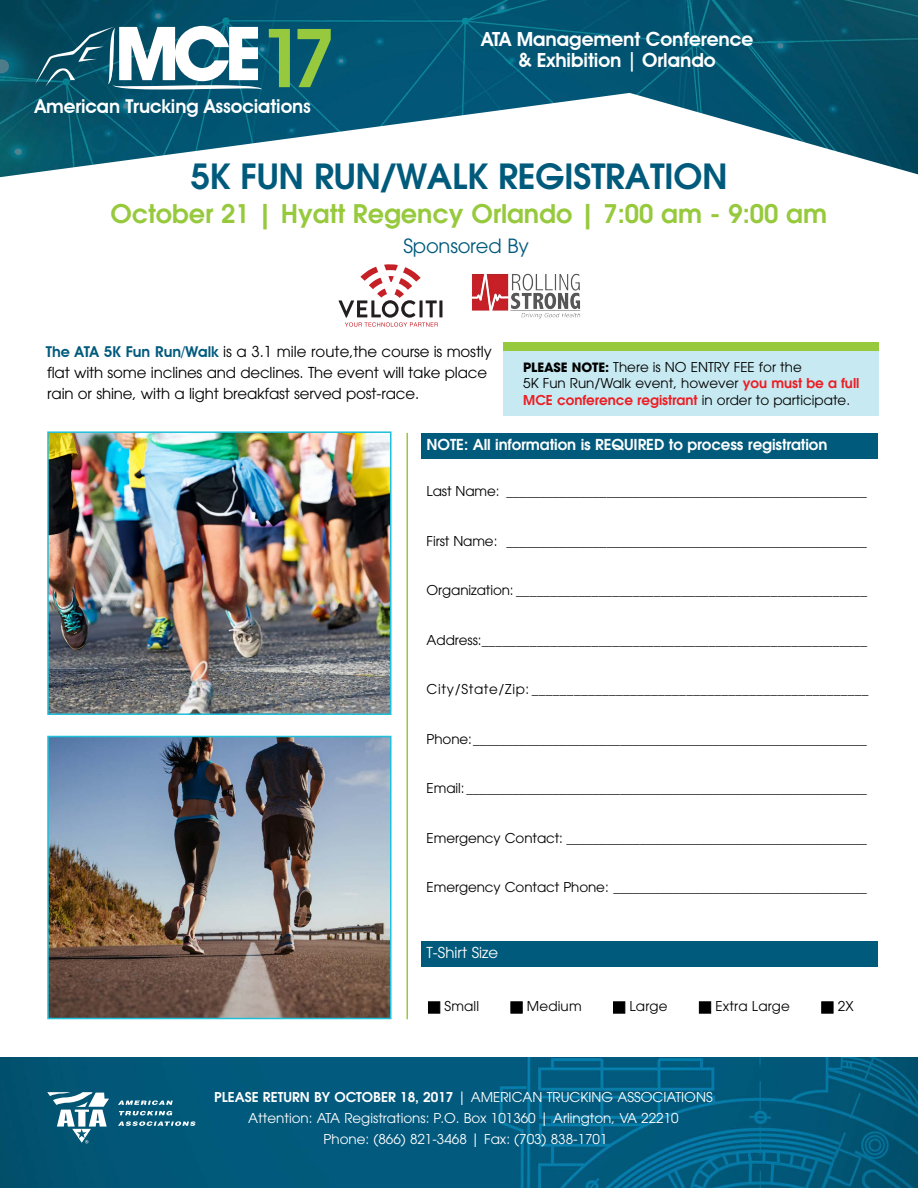
<style>
.page{position:relative;width:918px;height:1188px;background:#fff}
.page>*{position:absolute;margin:0;border:0;box-sizing:border-box;transform-origin:0 0}
.cent12{font:600 34.5px "Avant Garde";letter-spacing:-.01em;color:#005a7c}
.cent12-2{font:600 25.5px "Avant Garde";color:#97c93d}
.t1{font:600 19.5px "Avant Garde IT Cby BT";letter-spacing:-.005em;color:#fff}
.cent12-3{font:19.5px "Avant Garde";letter-spacing:-.01em;color:#005a7c}
.t2{font:600 19.2px "Avant Garde IT Cby BT";letter-spacing:-.005em;color:#fff}
.para15{font:15px/21px "Avant Garde";letter-spacing:-.01em;color:#000}
.para17{font:600 15px "Avant Garde";letter-spacing:-.005em;color:#fff}
.t3{font:15px "Avant Garde";color:#fff}
.para17-2{font:13.5px "Avant Garde";letter-spacing:-.005em;color:#000}
.table4{font:13.5px "Avant Garde";color:#fff}
.table4-2{font:13.5px/16.5px "Avant Garde";color:#000}
.para17-3{font:13.5px "Avant Garde";letter-spacing:.05em;color:#000}
.s1{font-family:"Avant Garde IT Cby BT";font-weight:600;color:#005a7c}
.s2{font-weight:700;font-size:12.75px}
.s3{font-weight:600;color:#ed1d24}
.s4{font-weight:600}
</style>
<div class="page">
<img style="left:0;top:0;width:918px;height:177px">
<svg style="left:35px;top:26px;width:228px;height:64px"></svg>
<svg style="left:269px;top:29px;width:21px;height:58px"></svg>
<svg style="left:297px;top:29px;width:34px;height:58px;background:#43885a"></svg>
<div style="left:503px;top:342px;width:375px;height:20px;background:#97c93d"></div>
<div style="left:503px;top:351px;width:375px;height:64px;background:#c7e9f1"></div>
<img style="left:0;top:1057px;width:918px;height:131px">
<svg style="left:118px;top:1121px;width:77px;height:5px"></svg>
<svg style="left:119px;top:1111px;width:53px;height:4px"></svg>
<svg style="left:118px;top:1100px;width:55px;height:5px"></svg>
<svg style="left:47px;top:1092px;width:62px;height:52px"></svg>
<svg style="left:339px;top:264px;width:99px;height:63px"></svg>
<hr style="left:439px;top:300px;width:3px;height:17px;background:#231f20">
<img style="left:472px;top:273px;width:109px;height:46px">
<img style="left:50px;top:739px;width:339px;height:277px">
<div style="left:47px;top:736px;width:345px;height:283px;border:2px solid #1fc0db"></div>
<div style="left:421px;top:433px;width:457px;height:26px;background:#005a7c"></div>
<div style="left:421px;top:941px;width:457px;height:26px;background:#005a7c"></div>
<div style="left:428px;top:1001px;width:12px;height:13px;background:#000;border:1px solid #000"></div>
<div style="left:511px;top:1001px;width:12px;height:13px;background:#000;border:1px solid #000"></div>
<div style="left:613px;top:1001px;width:12px;height:13px;background:#000;border:1px solid #000"></div>
<div style="left:699px;top:1001px;width:12px;height:13px;background:#000;border:1px solid #000"></div>
<div style="left:821px;top:1001px;width:12px;height:13px;background:#000;border:1px solid #000"></div>
<img style="left:50px;top:434px;width:339px;height:278px">
<div style="left:47px;top:431px;width:345px;height:284px;border:2px solid #1fc0db"></div>
<hr style="left:406px;top:433px;width:2px;height:586px;background:#97c93d">
<p class="t2" style="left:35px;top:95px;width:278px">American Trucking Associations</p>
<p class="t1" style="left:481px;top:27px;width:273px">ATA Management Conference</p>
<p class="t1" style="left:519px;top:48px;width:199px">&amp; Exhibition | Orlando</p>
<p class="cent12" style="left:190px;top:154px;width:539px">5K FUN RUN/WALK REGISTRATION</p>
<p class="cent12-2" style="left:110px;top:197px;width:718px">October 21 | Hyatt Regency Orlando | 7:00 am - 9:00 am</p>
<p class="cent12-3" style="left:403px;top:234px;width:127px">Sponsored By</p>
<p class="para15" style="left:46px;top:341px;width:448px"><span class="s1">The ATA 5K Fun Run/Walk</span> is a 3.1 mile route,the course is mostly flat with some inclines and declines. The event will take place rain or shine, with a light breakfast served post-race.</p>
<p class="table4-2" style="left:523px;top:359px;width:280px"><span class="s2">PLEASE NOTE:</span> There is NO ENTRY FEE for the</p>
<p class="table4-2" style="left:523px;top:375px;width:338px">5K Fun Run/Walk event, however <span class="s3">you must be a full<br>MCE conference registrant</span> in order to participate.</p>
<p class="para17" style="left:427px;top:435px;width:402px">NOTE: All information is REQUIRED to process registration</p>
<p class="para17-2" style="left:427px;top:483px;width:442px">Last Name: ______________________________________________________</p>
<p class="para17-2" style="left:427px;top:533px;width:442px">First Name: ______________________________________________________</p>
<p class="para17-2" style="left:427px;top:582px;width:442px">Organization: ___________________________________________________</p>
<p class="para17-2" style="left:427px;top:632px;width:442px">Address:________________________________________________________</p>
<p class="para17-3" style="left:427px;top:681px;width:443px">City/State/Zip: ________________________________________________</p>
<p class="para17-2" style="left:427px;top:731px;width:442px">Phone:___________________________________________________________</p>
<p class="para17-2" style="left:427px;top:780px;width:442px">Email: ____________________________________________________________</p>
<p class="para17-2" style="left:427px;top:830px;width:442px">Emergency Contact: _____________________________________________</p>
<p class="para17-2" style="left:427px;top:879px;width:442px">Emergency Contact Phone: ______________________________________</p>
<p class="t3" style="left:427px;top:944px;width:73px">T-Shirt Size</p>
<p class="table4-2" style="left:445px;top:998px;width:36px">Small</p>
<p class="table4-2" style="left:527px;top:998px;width:56px">Medium</p>
<p class="table4-2" style="left:630px;top:998px;width:39px">Large</p>
<p class="table4-2" style="left:715px;top:998px;width:76px">Extra Large</p>
<p class="table4-2" style="left:838px;top:998px;width:17px">2X</p>
<p class="table4" style="left:214px;top:1089px;width:500px"><span class="s4">PLEASE RETURN BY OCTOBER 18, 2017</span> | AMERICAN TRUCKING ASSOCIATIONS</p>
<p class="table4" style="left:248px;top:1110px;width:432px">Attention: ATA Registrations: P.O. Box 101360 | Arlington, VA 22210</p>
<p class="table4" style="left:324px;top:1131px;width:286px">Phone: (866) 821-3468 | Fax: (703) 838-1701</p>
</div>
